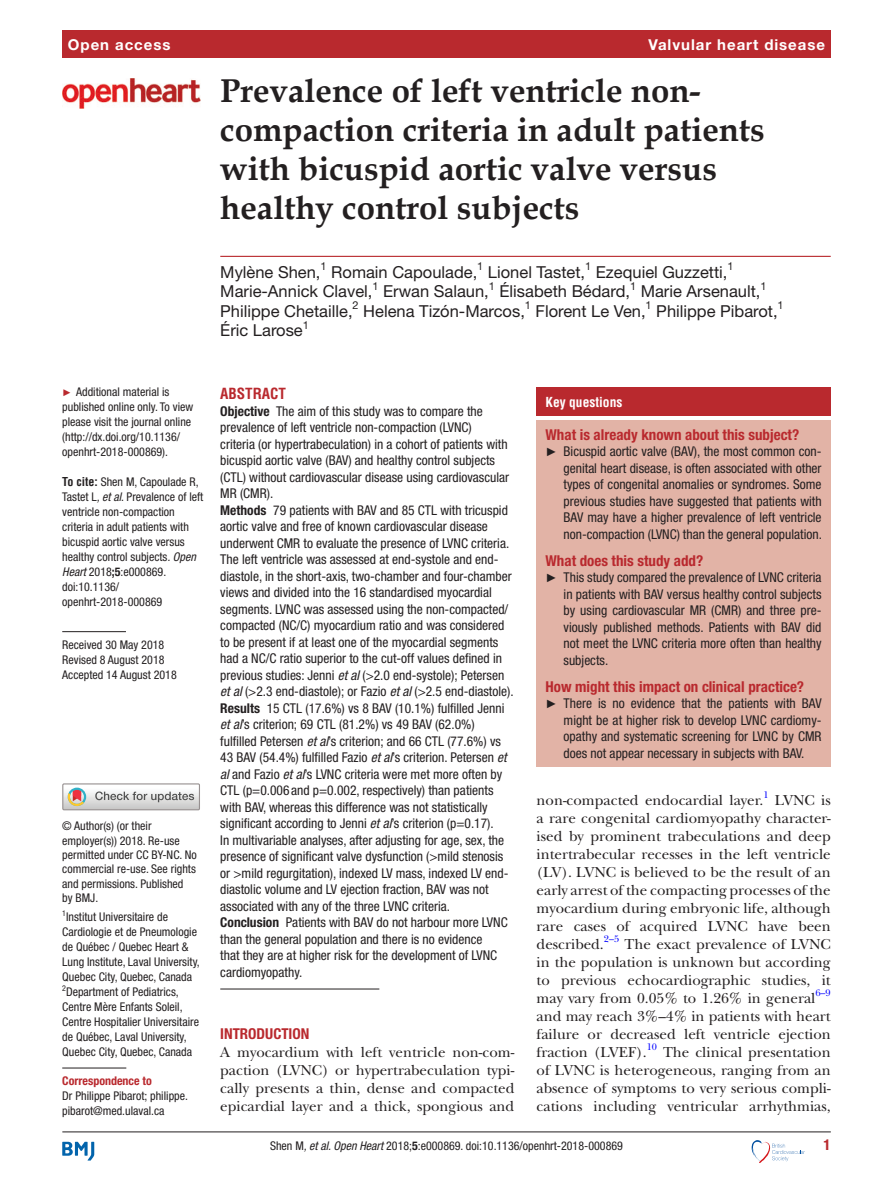
<style>
.page{position:relative;width:893px;height:1191px;background:#fff}
.page>*{position:absolute;margin:0;border:0;box-sizing:border-box;transform-origin:0 0}
.t1{font:700 33px/39px "Book Antiqua";color:#231f20}
.t2{font:16.5px "Helvetica Neue LT Std";color:#231f20}
.t3{font:15px/18px "New Baskerville";color:#231f20;text-align:justify}
.t4{font:700 condensed 15px "Helvetica Neue LT Std";color:#b9292e}
.t5{font:700 15px "Helvetica Neue LT Std";letter-spacing:.065em;color:#fff}
.t6{font:700 condensed 15px "Helvetica";color:#b9292e}
.t7{font:condensed 13.5px/16.5px "Helvetica Neue LT Std";color:#231f20;text-align:justify}
.t8{font:700 condensed 13.5px "Helvetica";color:#fff}
.t9{font:condensed 12px/15px "Helvetica Neue LT Std";color:#231f20}
.t10{font:700 condensed 12px "Helvetica Neue LT Std";color:#b9292e}
.t11{font:10.95px "Helvetica Neue LT Std";color:#231f20}
.t12{font:9.9px "New Baskerville";color:#00f}
.s1{font-family:"Arial";font-stretch:normal;font-size:9.75px;color:#b9292e}
.s2{font-family:"Helvetica LT Std";font-weight:700}
.s3{font-style:italic}
.s4{font-weight:700}
.s5{font-family:"Arial";font-stretch:normal;font-size:12px}
</style>
<div class="page">
<div style="left:62px;top:31px;width:769px;height:27px;background:#b9292e"></div>
<hr style="left:62px;top:1131px;width:769px;height:1px;background:#231f20">
<svg style="left:752px;top:1140px;width:53px;height:23px"></svg>
<svg style="left:62px;top:1141px;width:32px;height:19px"></svg>
<hr style="left:62px;top:631px;width:64px;height:1px;background:#231f20">
<hr style="left:62px;top:1067px;width:64px;height:1px;background:#231f20">
<hr style="left:220px;top:256px;width:611px;height:1px;background:#b9292e">
<div style="left:62px;top:783px;width:138px;height:27px;border:1px solid #969090"></div>
<svg style="left:63px;top:784px;width:136px;height:25px"></svg>
<img style="left:62px;top:78px;width:138px;height:30px">
<div style="left:537px;top:387px;width:294px;height:29px;background:#b9292e"></div>
<div style="left:537px;top:420px;width:294px;height:347px;background:#e2b3a6"></div>
<hr style="left:220px;top:988px;width:159px;height:1px;background:#231f20">
<p class="t5" style="left:68px;top:35px;width:104px">Open access</p>
<p class="t5" style="left:648px;top:35px;width:178px">Valvular heart disease</p>
<h1 class="t1" style="left:220px;top:71px;width:546px">Prevalence of left ventricle non&shy;compaction criteria in adult patients with bicuspid aortic valve versus healthy control subjects</h1>
<p class="t2" style="left:220px;top:262px;width:102px">Mylène Shen,</p>
<p class="t11" style="left:321px;top:260px;width:8px">1</p>
<p class="t2" style="left:331px;top:262px;width:148px">Romain Capoulade,</p>
<p class="t11" style="left:477px;top:260px;width:8px">1</p>
<p class="t2" style="left:488px;top:262px;width:99px">Lionel Tastet,</p>
<p class="t11" style="left:585px;top:260px;width:8px">1</p>
<p class="t2" style="left:596px;top:262px;width:133px">Ezequiel Guzzetti,</p>
<p class="t11" style="left:727px;top:260px;width:8px">1</p>
<p class="t2" style="left:220px;top:281px;width:154px">Marie-Annick Clavel,</p>
<p class="t11" style="left:372px;top:279px;width:8px">1</p>
<p class="t2" style="left:383px;top:281px;width:107px">Erwan Salaun,</p>
<p class="t11" style="left:489px;top:279px;width:8px">1</p>
<p class="t2" style="left:500px;top:281px;width:132px">Élisabeth Bédard,</p>
<p class="t11" style="left:630px;top:279px;width:8px">1</p>
<p class="t2" style="left:641px;top:281px;width:121px">Marie Arsenault,</p>
<p class="t11" style="left:760px;top:279px;width:8px">1</p>
<p class="t2" style="left:220px;top:301px;width:134px">Philippe Chetaille,</p>
<p class="t11" style="left:353px;top:299px;width:8px">2</p>
<p class="t2" style="left:363px;top:301px;width:163px">Helena Tizón-Marcos,</p>
<p class="t11" style="left:525px;top:299px;width:8px">1</p>
<p class="t2" style="left:536px;top:301px;width:112px">Florent Le Ven,</p>
<p class="t11" style="left:646px;top:299px;width:8px">1</p>
<p class="t2" style="left:656px;top:301px;width:123px">Philippe Pibarot,</p>
<p class="t11" style="left:778px;top:299px;width:8px">1</p>
<p class="t2" style="left:220px;top:320px;width:84px">Éric Larose</p>
<p class="t11" style="left:303px;top:318px;width:8px">1</p>
<p class="t9" style="left:62px;top:384px;width:133px"><span class="s1">►</span> Additional material is published online only. To view please visit the journal online (http://dx.doi.org/10.1136/ openhrt-2018-000869).</p>
<p class="t9" style="left:62px;top:474px;width:143px"><span class="s2">To cite:</span> Shen M, Capoulade R,<br>Tastet L<span class="s3">, et al</span>. Prevalence of left ventricle non-compaction criteria in adult patients with bicuspid aortic valve versus healthy control subjects<span class="s3">. Open<br>Heart</span> 2018<span class="s4">;5</span>:e000869. doi:10.1136/ openhrt-2018-000869</p>
<p class="t9" style="left:62px;top:636px;width:116px">Received 30 May 2018<br>Revised 8 August 2018<br>Accepted 14 August 2018</p>
<p class="t9" style="left:62px;top:818px;width:136px;line-height:14.4px">© Author(s) (or their employer(s)) 2018. Re-use permitted under CC BY-NC. No commercial re-use. See rights and permissions. Published by BMJ.</p>
<p class="t9" style="left:62px;top:909px;width:139px"><sup>1</sup>Institut Universitaire de<br>Cardiologie et de Pneumologie de Québec / Quebec Heart &amp;<br>Lung Institute, Laval University,<br>Quebec City, Quebec, Canada<br><sup>2</sup>Department of Pediatrics,<br>Centre Mère Enfants Soleil,<br>Centre Hospitalier Universitaire de Québec, Laval University,<br>Quebec City, Quebec, Canada</p>
<p class="t10" style="left:62px;top:1073px;width:91px">Correspondence to</p>
<p class="t9" style="left:62px;top:1088px;width:127px">Dr Philippe Pibarot; philippe. pibarot@med.ulaval.ca</p>
<p class="t6" style="left:220px;top:384px;width:67px">Abstract</p>
<p class="t7" style="left:220px;top:402px;width:295px;text-align:left"><span class="s4">Objective</span> The aim of this study was to compare the prevalence of left ventricle non-compaction (LVNC)<br>criteria (or hypertrabeculation) in a cohort of patients with bicuspid aortic valve (BAV) and healthy control subjects (CTL) without cardiovascular disease using cardiovascular MR (CMR).<br><span class="s4">Methods</span> 79 patients with BAV and 85 CTL with tricuspid aortic valve and free of known cardiovascular disease underwent CMR to evaluate the presence of LVNC criteria.<br>The left ventricle was assessed at end-systole and end&shy;diastole, in the short-axis, two-chamber and four-chamber views and divided into the 16 standardised myocardial segments. LVNC was assessed using the non-compacted/ compacted (NC/C) myocardium ratio and was considered to be present if at least one of the myocardial segments had a NC/C ratio superior to the cut-off values defined in previous studies: Jenni <span class="s3">et al</span> (&gt;2.0 end-systole); Petersen <span class="s3">et al</span> (&gt;2.3 end-diastole); or Fazio <span class="s3">et al</span> (&gt;2.5 end-diastole).<br><span class="s4">Results</span> 15 CTL (17.6%) vs 8 BAV (10.1%) fulfilled Jenni <span class="s3">et al</span>’s criterion; 69 CTL (81.2%) vs 49 BAV (62.0%) fulfilled Petersen <span class="s3">et al</span>’s criterion; and 66 CTL (77.6%) vs 43 BAV (54.4%) fulfilled Fazio <span class="s3">et al</span>’s criterion. Petersen <span class="s3">et al</span> and Fazio <span class="s3">et al</span>’s LVNC criteria were met more often by CTL (p=0.006 and p=0.002, respectively) than patients with BAV, whereas this difference was not statistically significant according to Jenni <span class="s3">et al</span>’s criterion (p=0.17).<br>In multivariable analyses, after adjusting for age, sex, the presence of significant valve dysfunction (&gt;mild stenosis or &gt;mild regurgitation), indexed LV mass, indexed LV end&shy;diastolic volume and LV ejection fraction, BAV was not associated with any of the three LVNC criteria.<br><span class="s4">Conclusion</span> Patients with BAV do not harbour more LVNC than the general population and there is no evidence<br>that they are at higher risk for the development of LVNC cardiomyopathy.</p>
<p class="t4" style="left:220px;top:1024px;width:91px">Introduction</p>
<p class="t3" style="left:220px;top:1043px;width:296px">A myocardium with left ventricle non-com&shy;paction (LVNC) or hypertrabeculation typi&shy;cally presents a thin, dense and compacted epicardial layer and a thick, spongious and</p>
<p class="t8" style="left:546px;top:393px;width:78px">Key questions</p>
<p class="t4" style="left:546px;top:425px;width:255px">What is already known about this subject?</p>
<p class="t7" style="left:564px;top:443px;width:260px;text-indent:-18px"><span class="s5">►</span> Bicuspid aortic valve (BAV), the most common con&shy;genital heart disease, is often associated with other types of congenital anomalies or syndromes. Some previous studies have suggested that patients with BAV may have a higher prevalence of left ventricle non-compaction (LVNC) than the general population.</p>
<p class="t4" style="left:546px;top:551px;width:159px">What does this study add?</p>
<p class="t7" style="left:564px;top:569px;width:260px;text-indent:-18px"><span class="s5">►</span> This study compared the prevalence of LVNC criteria in patients with BAV versus healthy control subjects by using cardiovascular MR (CMR) and three pre&shy;viously published methods. Patients with BAV did not meet the LVNC criteria more often than healthy subjects.</p>
<p class="t4" style="left:546px;top:677px;width:260px">How might this impact on clinical practice?</p>
<p class="t7" style="left:564px;top:695px;width:259px;text-indent:-18px"><span class="s5">►</span> There is no evidence that the patients with BAV might be at higher risk to develop LVNC cardiomy&shy;opathy and systematic screening for LVNC by CMR does not appear necessary in subjects with BAV.</p>
<p class="t3" style="left:537px;top:791px;width:228px">non-compacted endocardial layer.</p>
<p class="t12" style="left:763px;top:789px;width:7px">1</p>
<p class="t3" style="left:537px;top:791px;width:296px;text-indent:238px">LVNC is a rare congenital cardiomyopathy character&shy;ised by prominent trabeculations and deep intertrabecular recesses in the left ventricle (LV). LVNC is believed to be the result of an early arrest of the compacting processes of the myocardium during embryonic life, although rare cases of acquired LVNC have been described.</p>
<p class="t12" style="left:604px;top:933px;width:17px">2–5</p>
<p class="t3" style="left:537px;top:935px;width:296px;text-indent:88px">The exact prevalence of LVNC in the population is unknown but according to previous echocardiographic studies, it may vary from 0.05% to 1.26% in general</p>
<p class="t12" style="left:815px;top:987px;width:17px">6–9</p>
<p class="t3" style="left:537px;top:1007px;width:296px">and may reach 3%–4% in patients with heart failure or decreased left ventricle ejection fraction (LVEF).</p>
<p class="t12" style="left:647px;top:1041px;width:12px">10</p>
<p class="t3" style="left:537px;top:1043px;width:296px;text-indent:126px">The clinical presentation of LVNC is heterogeneous, ranging from an absence of symptoms to very serious compli&shy;cations including ventricular arrhythmias,</p>
<p class="t9" style="left:270px;top:1138px;width:354px">Shen M<span class="s3">, et al. Open Heart</span> 2018;<span class="s4">5</span>:e000869. doi:10.1136/openhrt-2018-000869</p>
<p class="t4" style="left:824px;top:1135px;width:9px">1</p>
</div>
